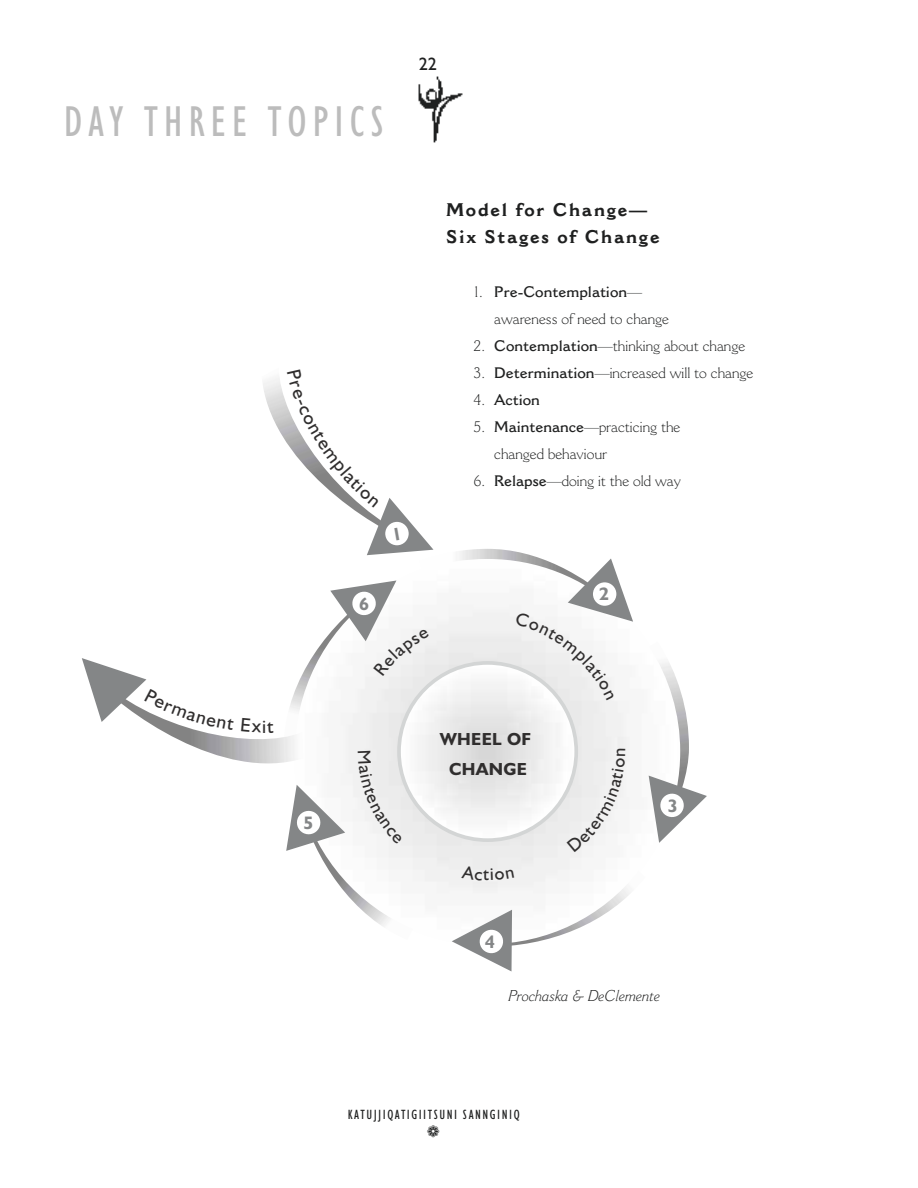
<style>
.page{position:relative;width:918px;height:1188px;background:#fff}
.page>*{position:absolute;margin:0;border:0;box-sizing:border-box;transform-origin:0 0}
.t1{font:condensed 43.5px "Humanist 521 BT";letter-spacing:.13em;color:#bcbcbc}
.t2{font:19.5px "Humanist 521 BT";color:#302e2e}
.t3{font:700 18.15px "Humanist 521 BT";color:#848687}
.t4{font:700 18px/27px "Cantoria MT Std";letter-spacing:.095em;color:#1f2020}
.t5{font:18px "Humanist 521 BT";color:#1f2020}
.t6{font:700 17.55px/30.2px "Humanist 521 BT";letter-spacing:.02em;color:#302e2e;text-align:center}
.t7{font:italic 300 15.3px "Cantoria MT Std";color:#1f2020}
.t8{font:300 15px/27px "Cantoria MT Std";color:#1f2020}
.t9{font:600 15px "Cantoria MT Std";color:#1f2020}
.t10{font:condensed 13.5px "Humanist 521 BT";letter-spacing:.11em;color:#1f2020}
.s1{font-weight:600}
.s2{font-weight:300}
</style>
<div class="page">
<img style="left:418px;top:76px;width:45px;height:67px">
<img style="left:294px;top:558px;width:388px;height:387px;border-radius:50%">
<img style="left:649px;top:644px;width:40px;height:132px">
<img style="left:420px;top:549px;width:191px;height:61px">
<img style="left:303px;top:633px;width:78px;height:108px">
<img style="left:318px;top:801px;width:95px;height:129px">
<img style="left:468px;top:871px;width:172px;height:75px">
<img style="left:399px;top:663px;width:177px;height:177px;border-radius:50%">
<svg style="left:649px;top:776px;width:58px;height:67px"></svg>
<svg style="left:452px;top:910px;width:60px;height:61px"></svg>
<svg style="left:286px;top:785px;width:59px;height:66px"></svg>
<img style="left:263px;top:377px;width:24px;height:66px">
<img style="left:162px;top:673px;width:141px;height:110px">
<svg style="left:330px;top:581px;width:99px;height:94px"></svg>
<div style="left:358px;top:751px;width:45px;height:93px;background:#eee"></div>
<svg style="left:461px;top:865px;width:53px;height:15px"></svg>
<div style="left:567px;top:749px;width:58px;height:103px;background:#f1f1f1"></div>
<svg style="left:515px;top:559px;width:118px;height:141px"></svg>
<svg style="left:287px;top:406px;width:146px;height:149px"></svg>
<svg style="left:82px;top:658px;width:152px;height:73px"></svg>
<svg style="left:241px;top:718px;width:20px;height:15px"></svg>
<svg style="left:267px;top:722px;width:6px;height:11px"></svg>
<h1 class="t1" style="left:64px;top:106px;width:322px">DAY THREE TOPICS</h1>
<p class="t5" style="left:419px;top:58px;width:20px">22</p>
<p class="t4" style="left:446px;top:198px;width:215px">Model for Change—<br>Six Stages of Change</p>
<p class="t8" style="left:494px;top:280px;width:176px;text-indent:-21px">1. <span class="s1">Pre-Contemplation</span>— awareness of need to change</p>
<p class="t8" style="left:474px;top:334px;width:273px">2. <span class="s1">Contemplation</span>—thinking about change</p>
<p class="t8" style="left:474px;top:361px;width:281px">3. <span class="s1">Determination</span>—increased will to change</p>
<p class="t9" style="left:474px;top:394px;width:68px"><span class="s2">4.</span> Action</p>
<p class="t8" style="left:494px;top:415px;width:188px;text-indent:-21px">5. <span class="s1">Maintenance</span>—practicing the changed behaviour</p>
<p class="t8" style="left:474px;top:469px;width:209px">6. <span class="s1">Relapse</span>—doing it the old way</p>
<p class="t3" style="left:359px;top:597px;width:11px">6</p>
<p class="t3" style="left:599px;top:587px;width:11px">2</p>
<h2 class="t2" style="left:262px;top:720px;width:6px">i</h2>
<p class="t3" style="left:303px;top:816px;width:11px">5</p>
<p class="t6" style="left:440px;top:726px;width:93px">WHEEL OF<br>CHANGE</p>
<p class="t3" style="left:668px;top:799px;width:11px">3</p>
<p class="t3" style="left:485px;top:936px;width:11px">4</p>
<p class="t7" style="left:508px;top:990px;width:154px">Prochaska &amp; DeClemente</p>
<p class="t10" style="left:348px;top:1109px;width:173px">KATUJJIQATIGIITSUNI SANNGINIQ</p>
</div>
